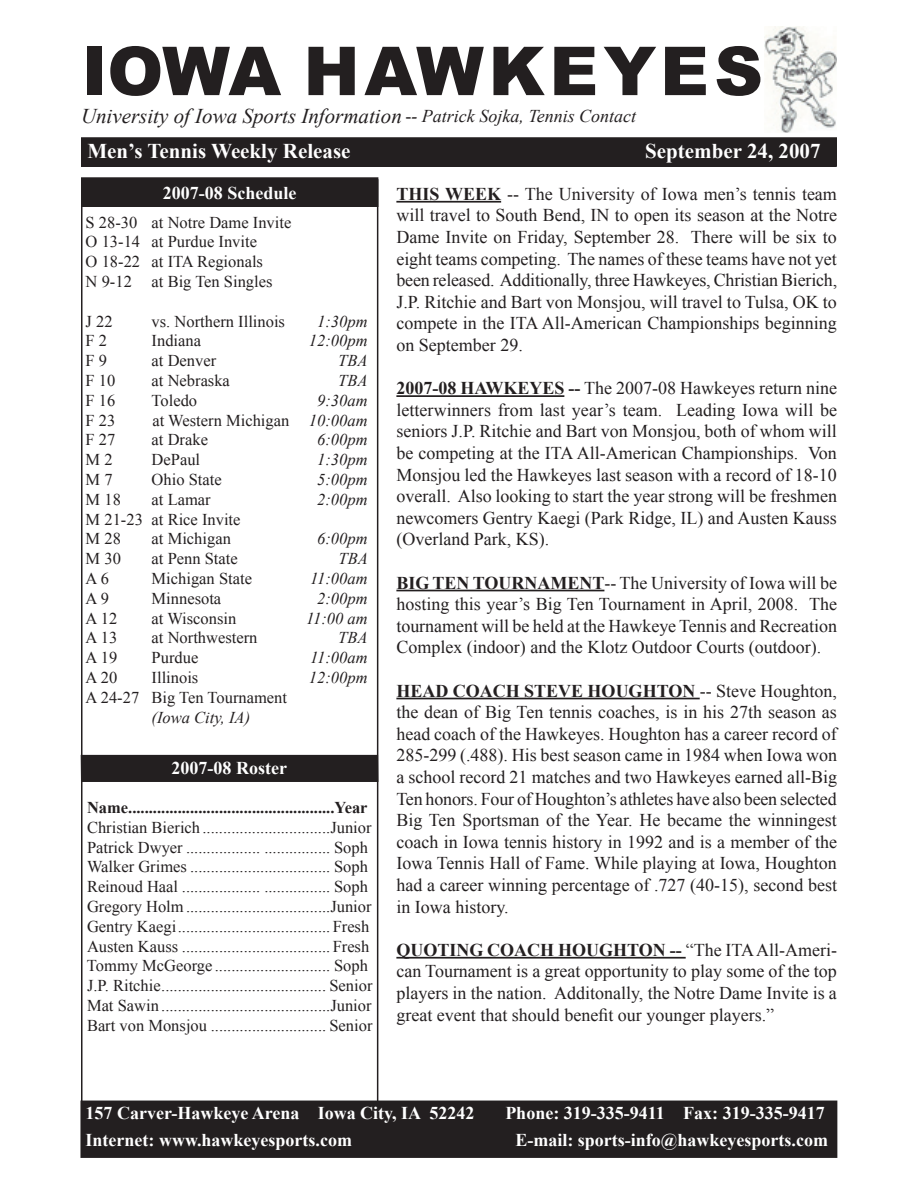
<style>
.page{position:relative;width:918px;height:1188px;background:#fff}
.page>*{position:absolute;margin:0;border:0;box-sizing:border-box;transform-origin:0 0}
.t1{font:900 67.5px "Arial";letter-spacing:.065em;color:#231f20}
.t2{font:700 21px "Times New Roman";color:#fff}
.t3{font:italic 21px "Times New Roman";color:#231f20}
.t4{font:18px/21.6px "Times New Roman";color:#231f20;text-align:justify}
.t5{font:700 18px "Times New Roman";color:#fff}
.t6{font:italic 18px "Times New Roman";color:#231f20}
.t7{font:16.5px/19.8px "Times New Roman";color:#231f20}
.t8{font:italic 16.5px "Times New Roman";color:#231f20}
.t9{font:700 16.5px "Times New Roman";color:#231f20}
.s1{font-style:normal}
.s2{font-style:italic}
.s3{font-weight:700}
</style>
<div class="page">
<div style="left:82px;top:138px;width:754px;height:28px;background:#231f20"></div>
<div style="left:81px;top:137px;width:756px;height:30px;border:2px solid #231f20"></div>
<div style="left:81px;top:1101px;width:756px;height:56px;background:#231f20"></div>
<div style="left:80px;top:1101px;width:757px;height:57px;border:2px solid #231f20"></div>
<img style="left:764px;top:26px;width:73px;height:107px">
<div style="left:82px;top:178px;width:296px;height:28px;background:#231f20"></div>
<div style="left:81px;top:177px;width:297px;height:30px;border:2px solid #231f20"></div>
<div style="left:81px;top:179px;width:297px;height:926px;border:2px solid #231f20"></div>
<hr style="left:396px;top:201px;width:105px;height:2px;background:#231f20">
<hr style="left:396px;top:395px;width:168px;height:2px;background:#231f20">
<hr style="left:396px;top:590px;width:208px;height:1px;background:#231f20">
<hr style="left:396px;top:698px;width:304px;height:1px;background:#231f20">
<hr style="left:396px;top:957px;width:290px;height:2px;background:#231f20">
<div style="left:81px;top:756px;width:297px;height:25px;background:#231f20"></div>
<div style="left:81px;top:755px;width:297px;height:27px;border:2px solid #231f20"></div>
<h1 class="t1" style="left:81px;top:22px;width:684px">IOWA HAWKEYES</h1>
<p class="t3" style="left:81px;top:101px;width:322px">University of Iowa Sports Information</p>
<p class="t6" style="left:405px;top:104px;width:232px"><span class="s1">-</span>- Patrick Sojka, Tennis Contact</p>
<p class="t2" style="left:87px;top:136px;width:265px">Men’s Tennis Weekly Release</p>
<p class="t5" style="left:163px;top:180px;width:135px">2007-08 Schedule</p>
<p class="t7" style="left:86px;top:212px;width:207px">S 28-30 at Notre Dame Invite<br>O 13-14 at Purdue Invite<br>O 18-22 at ITA Regionals<br>N 9-12 at Big Ten Singles</p>
<p class="t7" style="left:86px;top:311px;width:29px">J 22</p>
<p class="t7" style="left:152px;top:311px;width:135px">vs. Northern Illinois</p>
<p class="t8" style="left:317px;top:310px;width:52px">1:30pm</p>
<p class="t7" style="left:86px;top:331px;width:23px">F 2</p>
<p class="t7" style="left:152px;top:331px;width:51px">Indiana</p>
<p class="t8" style="left:309px;top:330px;width:60px">12:00pm</p>
<p class="t7" style="left:86px;top:351px;width:23px">F 9</p>
<p class="t7" style="left:152px;top:351px;width:66px">at Denver</p>
<p class="t8" style="left:338px;top:349px;width:31px">TBA</p>
<p class="t7" style="left:86px;top:370px;width:31px">F 10</p>
<p class="t7" style="left:152px;top:370px;width:80px">at Nebraska</p>
<p class="t8" style="left:338px;top:369px;width:31px">TBA</p>
<p class="t7" style="left:86px;top:390px;width:31px">F 16</p>
<p class="t7" style="left:152px;top:390px;width:47px">Toledo</p>
<p class="t8" style="left:317px;top:389px;width:52px">9:30am</p>
<p class="t7" style="left:86px;top:410px;width:31px">F 23</p>
<p class="t7" style="left:153px;top:410px;width:217px">at Western Michigan <span class="s2">10:00am</span></p>
<p class="t7" style="left:86px;top:430px;width:31px">F 27</p>
<p class="t7" style="left:152px;top:430px;width:58px">at Drake</p>
<p class="t8" style="left:317px;top:429px;width:52px">6:00pm</p>
<p class="t7" style="left:86px;top:450px;width:29px">M 2</p>
<p class="t7" style="left:152px;top:450px;width:50px">DePaul</p>
<p class="t8" style="left:317px;top:448px;width:52px">1:30pm</p>
<p class="t7" style="left:86px;top:469px;width:29px">M 7</p>
<p class="t7" style="left:152px;top:469px;width:72px">Ohio State</p>
<p class="t8" style="left:317px;top:468px;width:52px">5:00pm</p>
<p class="t7" style="left:86px;top:489px;width:37px">M 18</p>
<p class="t7" style="left:152px;top:489px;width:61px">at Lamar</p>
<p class="t8" style="left:317px;top:488px;width:52px">2:00pm</p>
<p class="t7" style="left:86px;top:509px;width:156px">M 21-23 at Rice Invite<br>M 28</p>
<p class="t7" style="left:152px;top:529px;width:81px">at Michigan</p>
<p class="t8" style="left:317px;top:528px;width:52px">6:00pm</p>
<p class="t7" style="left:86px;top:549px;width:37px">M 30</p>
<p class="t7" style="left:152px;top:549px;width:88px">at Penn State</p>
<p class="t8" style="left:339px;top:547px;width:31px">TBA</p>
<p class="t7" style="left:86px;top:568px;width:25px">A 6</p>
<p class="t7" style="left:152px;top:568px;width:102px">Michigan State</p>
<p class="t8" style="left:310px;top:567px;width:59px">11:00am</p>
<p class="t7" style="left:86px;top:588px;width:25px">A 9</p>
<p class="t7" style="left:152px;top:588px;width:71px">Minnesota</p>
<p class="t8" style="left:317px;top:587px;width:52px">2:00pm</p>
<p class="t7" style="left:86px;top:608px;width:33px">A 12</p>
<p class="t7" style="left:152px;top:608px;width:86px">at Wisconsin</p>
<p class="t8" style="left:306px;top:607px;width:63px">11:00 am</p>
<p class="t7" style="left:86px;top:628px;width:33px">A 13</p>
<p class="t7" style="left:152px;top:628px;width:107px">at Northwestern</p>
<p class="t8" style="left:338px;top:627px;width:31px">TBA</p>
<p class="t7" style="left:86px;top:648px;width:33px">A 19</p>
<p class="t7" style="left:152px;top:648px;width:48px">Purdue</p>
<p class="t8" style="left:310px;top:646px;width:59px">11:00am</p>
<p class="t7" style="left:86px;top:667px;width:33px">A 20</p>
<p class="t7" style="left:152px;top:667px;width:48px">Illinois</p>
<p class="t8" style="left:309px;top:666px;width:60px">12:00pm</p>
<p class="t7" style="left:86px;top:687px;width:203px">A 24-27 Big Ten Tournament</p>
<p class="t8" style="left:152px;top:706px;width:100px">(Iowa City, IA)</p>
<p class="t5" style="left:172px;top:756px;width:117px">2007-08 Roster</p>
<p class="t9" style="left:87px;top:796px;width:282px">Name ..................................................Year</p>
<p class="t7" style="left:87px;top:817px;width:287px">Christian Bierich ...............................Junior Patrick Dwyer .................. ................ Soph Walker Grimes .................................. Soph Reinoud Haal ................... ................ Soph Gregory Holm ...................................Junior Gentry Kaegi .....................................Fresh Austen Kauss ....................................Fresh Tommy McGeorge ............................ Soph J.P. Ritchie ........................................ Senior Mat Sawin .........................................Junior Bart von Monsjou ............................ Senior</p>
<p class="t2" style="left:645px;top:136px;width:177px">September 24, 2007</p>
<p class="t4" style="left:396px;top:183px;width:442px"><span class="s3">THIS WEEK</span> -- The University of Iowa men’s tennis team will travel to South Bend, IN to open its season at the Notre Dame Invite on Friday, September 28. There will be six to eight teams competing. The names of these teams have not yet been released. Additionally, three Hawkeyes, Christian Bierich, J.P. Ritchie and Bart von Monsjou, will travel to Tulsa, OK to compete in the ITA All-American Championships beginning on September 29.</p>
<p class="t4" style="left:396px;top:377px;width:442px"><span class="s3">2007-08 HAWKEYES --</span> The 2007-08 Hawkeyes return nine letterwinners from last year’s team. Leading Iowa will be seniors J.P. Ritchie and Bart von Monsjou, both of whom will be competing at the ITA All-American Championships. Von Monsjou led the Hawkeyes last season with a record of 18-10 overall. Also looking to start the year strong will be freshmen newcomers Gentry Kaegi (Park Ridge, IL) and Austen Kauss (Overland Park, KS).</p>
<p class="t4" style="left:396px;top:571px;width:442px"><span class="s3">BIG TEN TOURNAMENT</span>-- The University of Iowa will be hosting this year’s Big Ten Tournament in April, 2008. The tournament will be held at the Hawkeye Tennis and Recreation Complex (indoor) and the Klotz Outdoor Courts (outdoor).</p>
<p class="t4" style="left:396px;top:679px;width:442px"><span class="s3">HEAD COACH STEVE HOUGHTON</span> -- Steve Houghton, the dean of Big Ten tennis coaches, is in his 27th season as head coach of the Hawkeyes. Houghton has a career record of 285-299 (.488). His best season came in 1984 when Iowa won a school record 21 matches and two Hawkeyes earned all-Big Ten honors. Four of Houghton’s athletes have also been selected Big Ten Sportsman of the Year. He became the winningest coach in Iowa tennis history in 1992 and is a member of the Iowa Tennis Hall of Fame. While playing at Iowa, Houghton had a career winning percentage of .727 (40-15), second best in Iowa history.</p>
<p class="t4" style="left:396px;top:939px;width:442px"><span class="s3">QUOTING COACH HOUGHTON --</span> “The ITA All-Ameri&shy;can Tournament is a great opportunity to play some of the top players in the nation. Additonally, the Notre Dame Invite is a great event that should benefit our younger players.”</p>
<p class="t5" style="left:86px;top:1100px;width:390px">157 Carver-Hawkeye Arena Iowa City, IA 52242</p>
<p class="t5" style="left:505px;top:1100px;width:321px">Phone: 319-335-9411 Fax: 319-335-9417</p>
<p class="t5" style="left:86px;top:1128px;width:268px">Internet: www.hawkeyesports.com</p>
<p class="t5" style="left:515px;top:1128px;width:314px">E-mail: sports-info@hawkeyesports.com</p>
</div>
